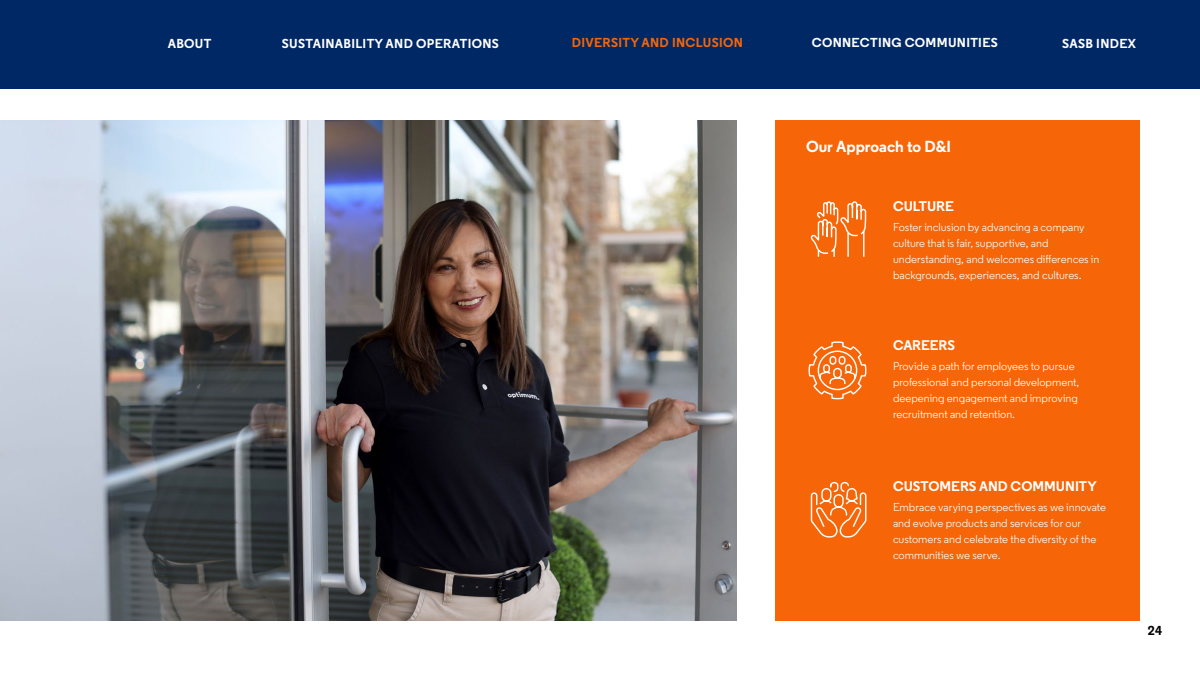
<style>
.page{position:relative;width:1200px;height:675px;background:#fff}
.page>*{position:absolute;margin:0;border:0;box-sizing:border-box;transform-origin:0 0}
.t1{font:700 16px "Regular";color:#fff}
.títol_caixes{font:700 14px "Regular";color:#fff}
.t2{font:700 13px "Regular";letter-spacing:.025em;color:#fff}
.t3{font:700 13px "Regular";letter-spacing:.025em;color:#f66608}
.t4{font:700 13px "Regular";color:#020203}
.text_caixes{font:11.5px/16px "Regular";color:#fff}
</style>
<div class="page">
<div style="left:0;top:0;width:1200px;height:90px;background:#002864"></div>
<div style="left:775px;top:120px;width:365px;height:501px;background:#f66608"></div>
<img style="left:0;top:120px;width:737px;height:501px">
<svg style="left:810px;top:481px;width:57px;height:57px"></svg>
<svg style="left:811px;top:201px;width:56px;height:56px"></svg>
<svg style="left:808px;top:341px;width:59px;height:59px"></svg>
<p class="t2" style="left:168px;top:35px;width:45px">ABOUT</p>
<p class="t2" style="left:282px;top:35px;width:219px">SUSTAINABILITY AND OPERATIONS</p>
<p class="t3" style="left:572px;top:34px;width:173px">DIVERSITY AND INCLUSION</p>
<p class="t2" style="left:812px;top:34px;width:188px">CONNECTING COMMUNITIES</p>
<p class="t2" style="left:1062px;top:35px;width:75px">SASB INDEX</p>
<h3 class="t1" style="left:806px;top:136px;width:146px">Our Approach to D&amp;I</h3>
<p class="títol_caixes" style="left:893px;top:196px;width:62px">CULTURE</p>
<p class="text_caixes" style="left:893px;top:219px;width:208px">Foster inclusion by advancing a company culture that is fair, supportive, and understanding, and welcomes differences in backgrounds, experiences, and cultures.</p>
<p class="títol_caixes" style="left:893px;top:336px;width:64px">CAREERS</p>
<p class="text_caixes" style="left:893px;top:358px;width:188px">Provide a path for employees to pursue professional and personal development, deepening engagement and improving recruitment and retention.</p>
<p class="títol_caixes" style="left:893px;top:476px;width:205px">CUSTOMERS AND COMMUNITY</p>
<p class="text_caixes" style="left:893px;top:499px;width:215px">Embrace varying perspectives as we innovate and evolve products and services for our customers and celebrate the diversity of the communities we serve.</p>
<p class="t4" style="left:1148px;top:622px;width:16px">24</p>
</div>
